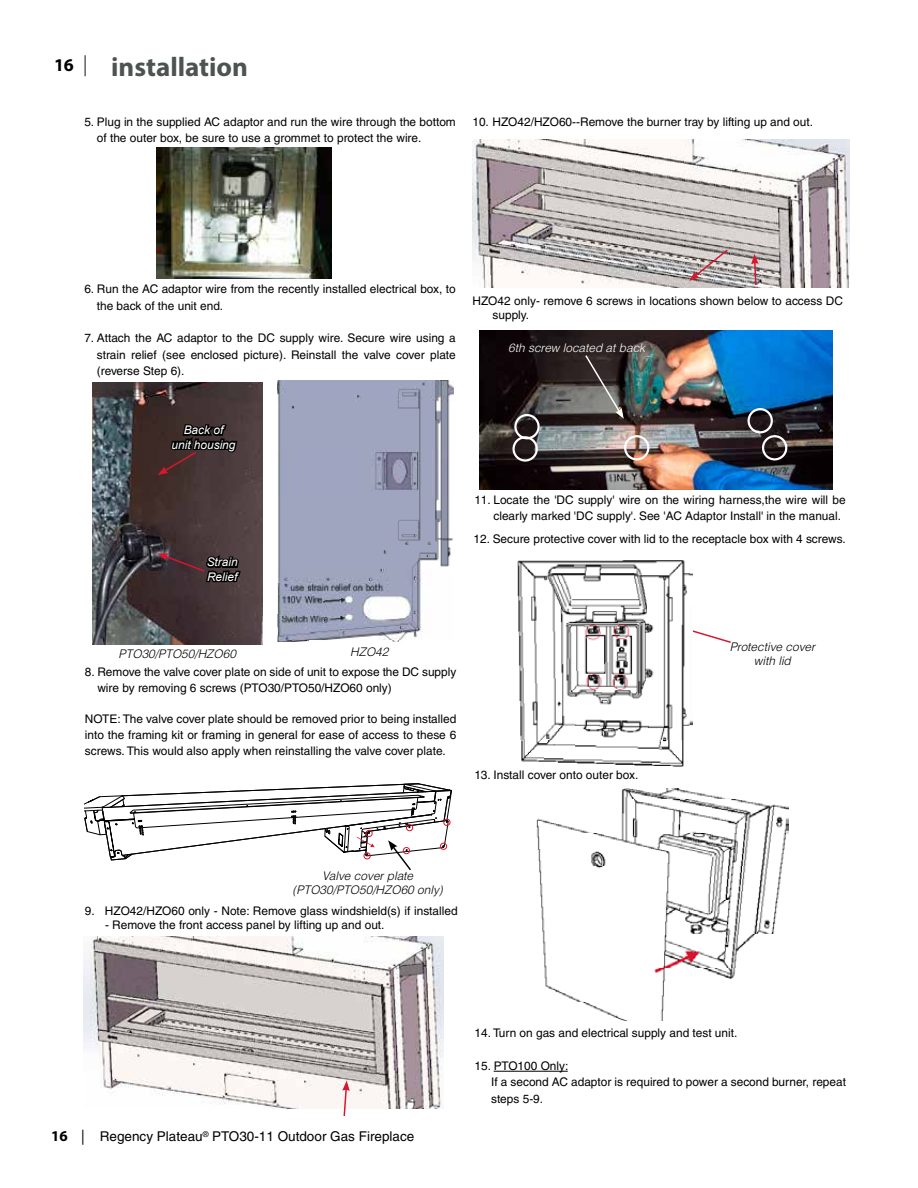
<style>
.page{position:relative;width:918px;height:1188px;background:#fff}
.page>*{position:absolute;margin:0;border:0;box-sizing:border-box;transform-origin:0 0}
.t1{font:700 27px "Myriad Pro";color:#4d5350}
.t2{font:13.5px "Helvetica";color:#000}
.t3{font:11.85px/16.4px "Helvetica";color:#000}
.t4{font:italic 300 11.85px/14.2px "Helvetica";color:#000;text-align:center}
.t5{font:italic 11.85px/14.2px "Arial";color:#fff}
.t6{font:italic 300 11.85px "Helvetica";color:#fff}
.s1{font-family:"Myriad Pro";font-weight:700;font-size:15px}
.s2{font-family:"Myriad Pro";font-size:15px}
</style>
<div class="page">
<hr style="left:84px;top:1117px;width:760px;height:1px;background:#c6cbcc">
<img style="left:156px;top:147px;width:175px;height:131px">
<img style="left:92px;top:383px;width:170px;height:261px">
<img style="left:277px;top:380px;width:176px;height:262px">
<svg style="left:693px;top:630px;width:38px;height:13px"></svg>
<svg style="left:158px;top:552px;width:84px;height:33px;background:#38272a"></svg>
<svg style="left:158px;top:422px;width:81px;height:53px;background:#362625"></svg>
<img style="left:536px;top:788px;width:253px;height:233px">
<img style="left:517px;top:560px;width:175px;height:206px">
<hr style="left:494px;top:1071px;width:74px;height:1px;background:#000">
<svg style="left:84px;top:783px;width:368px;height:88px"></svg>
<img style="left:479px;top:331px;width:353px;height:159px">
<div style="left:512px;top:436px;width:26px;height:26px;border:2px solid #fff;border-radius:50%"></div>
<div style="left:514px;top:414px;width:26px;height:25px;border:2px solid #fff;border-radius:50%"></div>
<div style="left:624px;top:435px;width:25px;height:26px;border:2px solid #fff;border-radius:50%"></div>
<div style="left:762px;top:435px;width:25px;height:26px;border:2px solid #fff;border-radius:50%"></div>
<div style="left:748px;top:408px;width:25px;height:25px;border:2px solid #fff;border-radius:50%"></div>
<svg style="left:584px;top:354px;width:40px;height:65px;background:#534d4b"></svg>
<img style="left:84px;top:936px;width:360px;height:172px">
<svg style="left:342px;top:1081px;width:8px;height:35px"></svg>
<img style="left:472px;top:140px;width:377px;height:148px">
<svg style="left:751px;top:254px;width:8px;height:32px"></svg>
<svg style="left:689px;top:248px;width:40px;height:33px"></svg>
<h1 class="t1" style="left:54px;top:50px;width:195px"><sup>16</sup> <sup>|</sup> installation</h1>
<p class="t3" style="left:97px;top:114px;width:360px;text-indent:-12px">5. Plug in the supplied AC adaptor and run the wire through the bottom of the outer box, be sure to use a grommet to protect the wire.</p>
<p class="t3" style="left:472px;top:114px;width:342px">10. HZO42/HZO60--Remove the burner tray by lifting up and out.</p>
<p class="t3" style="left:97px;top:281px;width:360px;text-indent:-12px">6. Run the AC adaptor wire from the recently installed electrical box, to the back of the unit end.</p>
<p class="t3" style="left:97px;top:330px;width:360px;text-align:justify;text-indent:-12px">7. Attach the AC adaptor to the DC supply wire. Secure wire using a strain relief (see enclosed picture). Reinstall the valve cover plate (reverse Step 6).</p>
<p class="t3" style="left:493px;top:294px;width:352px;line-height:14.2px;text-indent:-20px">HZO42 only- remove 6 screws in locations shown below to access DC supply.</p>
<p class="t6" style="left:508px;top:340px;width:138px">6th screw located at back</p>
<p class="t5" style="left:172px;top:423px;width:65px;text-align:center">Back of<br>unit housing</p>
<p class="t5" style="left:207px;top:555px;width:32px">Strain<br>Relief</p>
<p class="t3" style="left:493px;top:491px;width:354px;text-indent:-19px">11. Locate the 'DC supply' wire on the wiring harness,the wire will be clearly marked 'DC supply'. See 'AC Adaptor Install' in the manual.</p>
<p class="t3" style="left:474px;top:531px;width:374px">12. Secure protective cover with lid to the receptacle box with 4 screws.</p>
<p class="t4" style="left:119px;top:646px;width:119px">PTO30/PTO50/HZO60</p>
<p class="t4" style="left:350px;top:644px;width:40px">HZO42</p>
<p class="t3" style="left:97px;top:664px;width:360px;text-indent:-12px">8. Remove the valve cover plate on side of unit to expose the DC supply wire by removing 6 screws (PTO30/PTO50/HZO60 only)</p>
<p class="t3" style="left:85px;top:710px;width:373px;text-align:justify">NOTE: The valve cover plate should be removed prior to being installed into the framing kit or framing in general for ease of access to these 6 screws. This would also apply when reinstalling the valve cover plate.</p>
<p class="t3" style="left:474px;top:767px;width:165px">13. Install cover onto outer box.</p>
<p class="t4" style="left:730px;top:639px;width:87px">Protective cover with lid</p>
<p class="t4" style="left:293px;top:868px;width:152px">Valve cover plate (PTO30/PTO50/HZO60 only)</p>
<p class="t3" style="left:85px;top:902px;width:374px">9. HZO42/HZO60 only - Note: Remove glass windshield(s) if installed</p>
<p class="t3" style="left:105px;top:917px;width:281px">- Remove the front access panel by lifting up and out.</p>
<p class="t2" style="left:51px;top:1129px;width:364px"><span class="s1">16</span> <span class="s2">|</span> Regency Plateau<sup>®</sup> PTO30-11 Outdoor Gas Fireplace</p>
<p class="t3" style="left:84px;top:1128px;width:52px">919-774a</p>
<p class="t3" style="left:475px;top:1025px;width:264px">14. Turn on gas and electrical supply and test unit.</p>
<p class="t3" style="left:491px;top:1058px;width:356px;text-indent:-16px">15. PTO100 Only:<br>If a second AC adaptor is required to power a second burner, repeat steps 5-9.</p>
</div>
